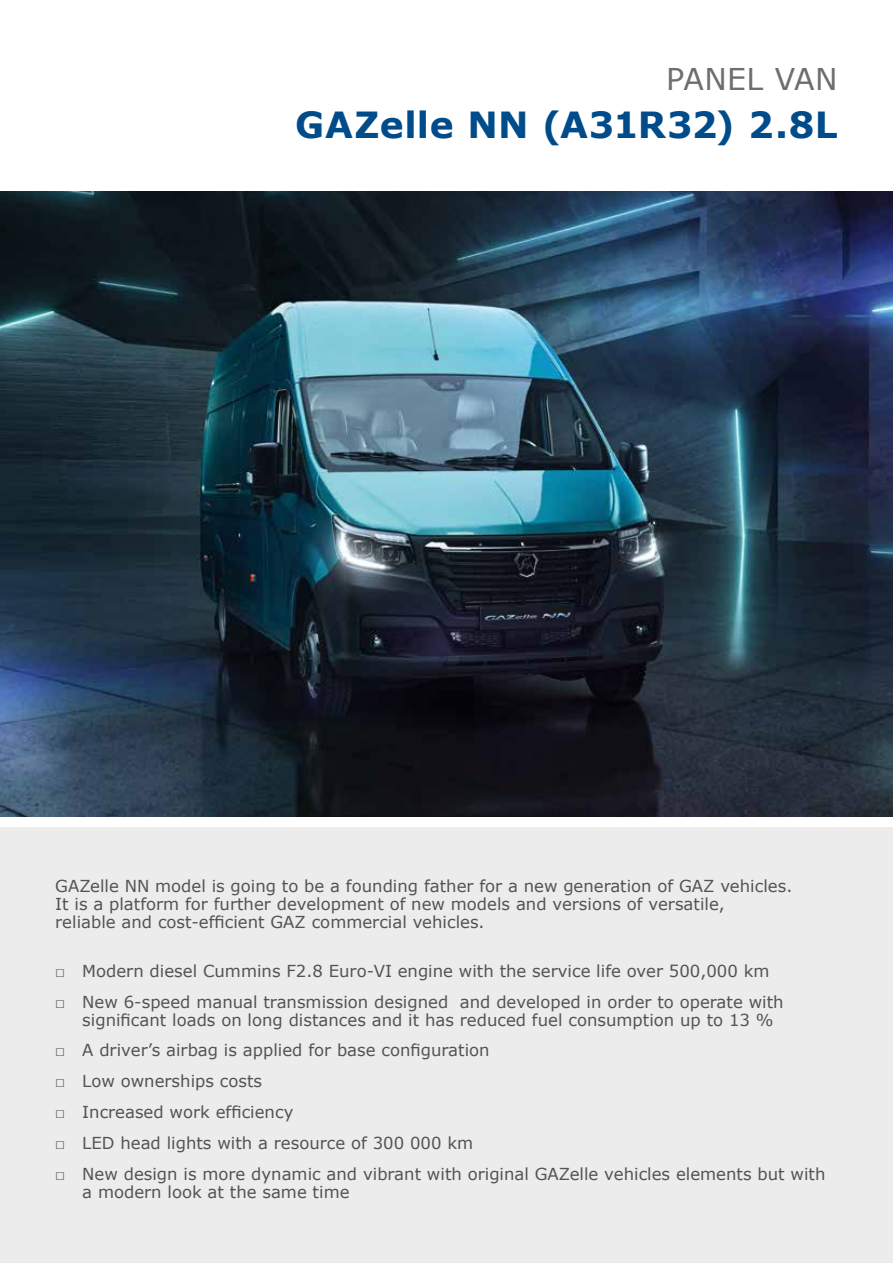
<style>
.page{position:relative;width:893px;height:1263px;background:#fff}
.page>*{position:absolute;margin:0;border:0;box-sizing:border-box;transform-origin:0 0}
.t1{font:700 36px "Verdana";letter-spacing:.015em;color:#004c8b}
.t2{font:30px "Verdana";letter-spacing:.01em;color:#6e6e6e}
.t3{font:16.5px/18px "Verdana";color:#535352}
</style>
<div class="page">
<div style="left:0;top:827px;width:893px;height:436px;background:#ececec"></div>
<img style="left:0;top:191px;width:893px;height:625px">
<h2 class="t2" style="left:666px;top:59px;width:173px">PANEL VAN</h2>
<h1 class="t1" style="left:295px;top:99px;width:544px">GAZelle NN (A31R32) 2.8L</h1>
<p class="t3" style="left:55px;top:877px;width:738px">GAZelle NN model is going to be a founding father for a new generation of GAZ vehicles.<br>It is a platform for further development of new models and versions of versatile,<br>reliable and cost-efficient GAZ commercial vehicles.</p>
<p class="t3" style="left:55px;top:962px;width:716px">□ Modern diesel Cummins F2.8 Euro-VI engine with the service life over 500,000 km</p>
<p class="t3" style="left:82px;top:992px;width:703px;text-indent:-27px">□ New 6-speed manual transmission designed and developed in order to operate with significant loads on long distances and it has reduced fuel consumption up to 13 %</p>
<p class="t3" style="left:55px;top:1041px;width:436px">□ A driver’s airbag is applied for base configuration</p>
<p class="t3" style="left:55px;top:1072px;width:208px">□ Low ownerships costs</p>
<p class="t3" style="left:55px;top:1103px;width:240px">□ Increased work efficiency</p>
<p class="t3" style="left:55px;top:1133px;width:419px">□ LED head lights with a resource of 300 000 km</p>
<p class="t3" style="left:82px;top:1164px;width:745px;text-indent:-27px">□ New design is more dynamic and vibrant with original GAZelle vehicles elements but with a modern look at the same time</p>
</div>
